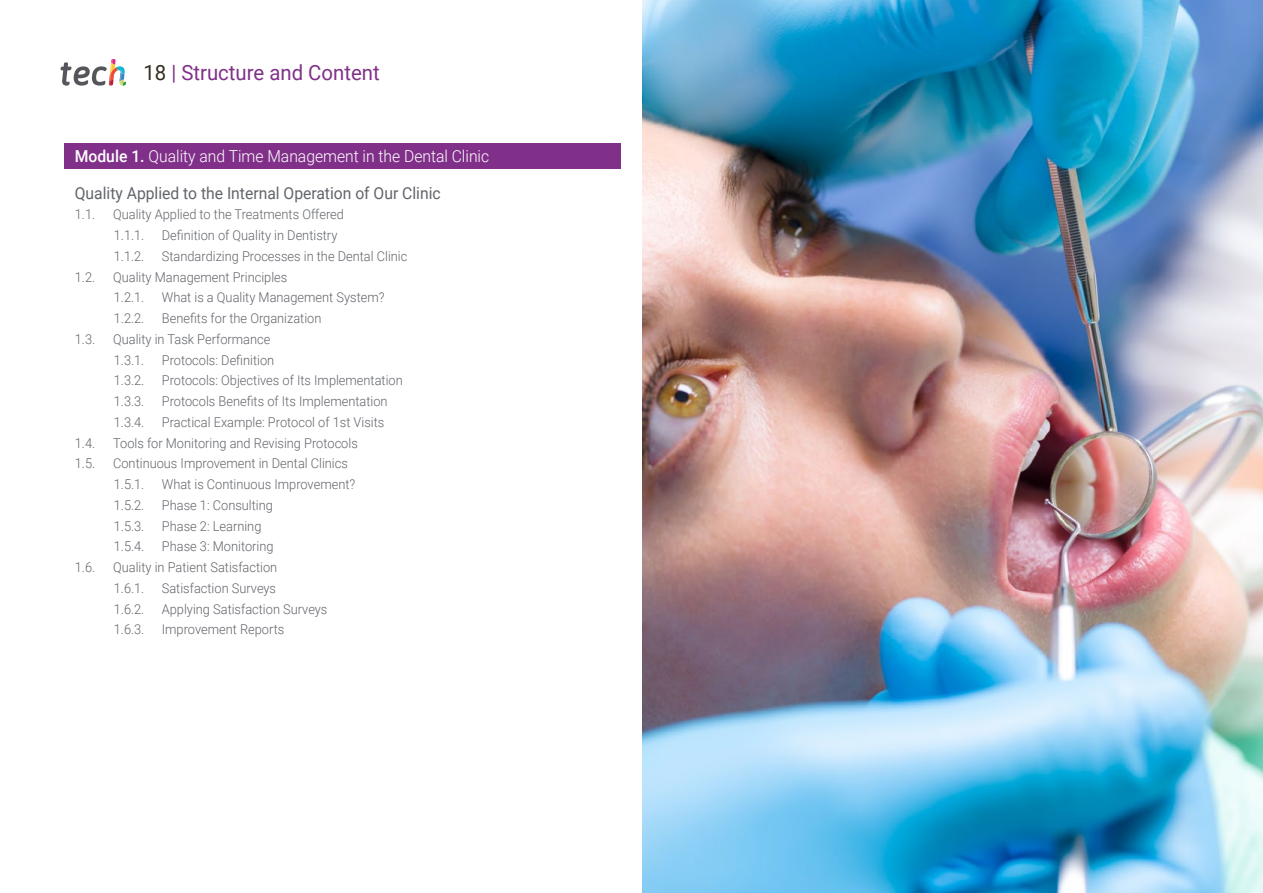
<style>
.page{position:relative;width:1263px;height:893px;background:#fff}
.page>*{position:absolute;margin:0;border:0;box-sizing:border-box;transform-origin:0 0}
.t1{font:21px "Roboto";color:#813089}
.t2{font:16.5px/36.3px "Roboto";color:#61646a;scale:.95 1}
.t3{font:300 13.5px/20.7px "Roboto";color:#61646a;scale:.95 1}
.s1{color:#312e20}
.s2{font-weight:500;color:#fff}
.s3{font-weight:300;color:#fff}
</style>
<div class="page">
<div style="left:64px;top:144px;width:557px;height:25px;background:#813089"></div>
<img style="left:642px;top:0;width:621px;height:893px">
<svg style="left:61px;top:59px;width:65px;height:27px"></svg>
<h1 class="t1" style="left:144px;top:57px;width:238px"><span class="s1">18</span> | Structure and Content</h1>
<p class="t2" style="left:75px;top:138px;width:438px"><span class="s2">Module 1.</span> <span class="s3">Quality and Time Management in the Dental Clinic<br></span>Quality Applied to the Internal Operation of Our Clinic</p>
<p class="t3" style="left:75px;top:204px;width:23px">1.1.</p>
<p class="t3" style="left:113px;top:204px;width:244px">Quality Applied to the Treatments Offered<br>1.1.1.</p>
<p class="t3" style="left:162px;top:224px;width:186px">Definition of Quality in Dentistry</p>
<p class="t3" style="left:114px;top:245px;width:34px">1.1.2.</p>
<p class="t3" style="left:162px;top:245px;width:260px">Standardizing Processes in the Dental Clinic</p>
<p class="t3" style="left:75px;top:266px;width:23px">1.2.</p>
<p class="t3" style="left:113px;top:266px;width:185px">Quality Management Principles<br>1.2.1.</p>
<p class="t3" style="left:162px;top:287px;width:236px">What is a Quality Management System?</p>
<p class="t3" style="left:114px;top:307px;width:34px">1.2.2.</p>
<p class="t3" style="left:162px;top:307px;width:170px">Benefits for the Organization</p>
<p class="t3" style="left:75px;top:328px;width:23px">1.3.</p>
<p class="t3" style="left:113px;top:328px;width:167px">Quality in Task Performance<br>1.3.1.</p>
<p class="t3" style="left:162px;top:349px;width:120px">Protocols: Definition</p>
<p class="t3" style="left:114px;top:370px;width:34px">1.3.2.</p>
<p class="t3" style="left:162px;top:370px;width:255px">Protocols: Objectives of Its Implementation</p>
<p class="t3" style="left:114px;top:390px;width:34px">1.3.3.</p>
<p class="t3" style="left:162px;top:390px;width:239px">Protocols Benefits of Its Implementation</p>
<p class="t3" style="left:114px;top:411px;width:34px">1.3.4.</p>
<p class="t3" style="left:162px;top:411px;width:236px">Practical Example: Protocol of 1st Visits</p>
<p class="t3" style="left:75px;top:432px;width:23px">1.4.</p>
<p class="t3" style="left:113px;top:432px;width:259px">Tools for Monitoring and Revising Protocols</p>
<p class="t3" style="left:75px;top:453px;width:23px">1.5.</p>
<p class="t3" style="left:113px;top:453px;width:249px">Continuous Improvement in Dental Clinics<br>1.5.1.</p>
<p class="t3" style="left:162px;top:473px;width:205px">What is Continuous Improvement?</p>
<p class="t3" style="left:114px;top:494px;width:34px">1.5.2.</p>
<p class="t3" style="left:162px;top:494px;width:118px">Phase 1: Consulting</p>
<p class="t3" style="left:114px;top:515px;width:34px">1.5.3.</p>
<p class="t3" style="left:162px;top:515px;width:106px">Phase 2: Learning</p>
<p class="t3" style="left:114px;top:536px;width:34px">1.5.4.</p>
<p class="t3" style="left:162px;top:536px;width:119px">Phase 3: Monitoring</p>
<p class="t3" style="left:75px;top:556px;width:23px">1.6.</p>
<p class="t3" style="left:113px;top:556px;width:174px">Quality in Patient Satisfaction<br>1.6.1.</p>
<p class="t3" style="left:162px;top:577px;width:122px">Satisfaction Surveys</p>
<p class="t3" style="left:114px;top:598px;width:34px">1.6.2.</p>
<p class="t3" style="left:162px;top:598px;width:176px">Applying Satisfaction Surveys</p>
<p class="t3" style="left:114px;top:619px;width:34px">1.6.3.</p>
<p class="t3" style="left:162px;top:619px;width:130px">Improvement Reports</p>
</div>
